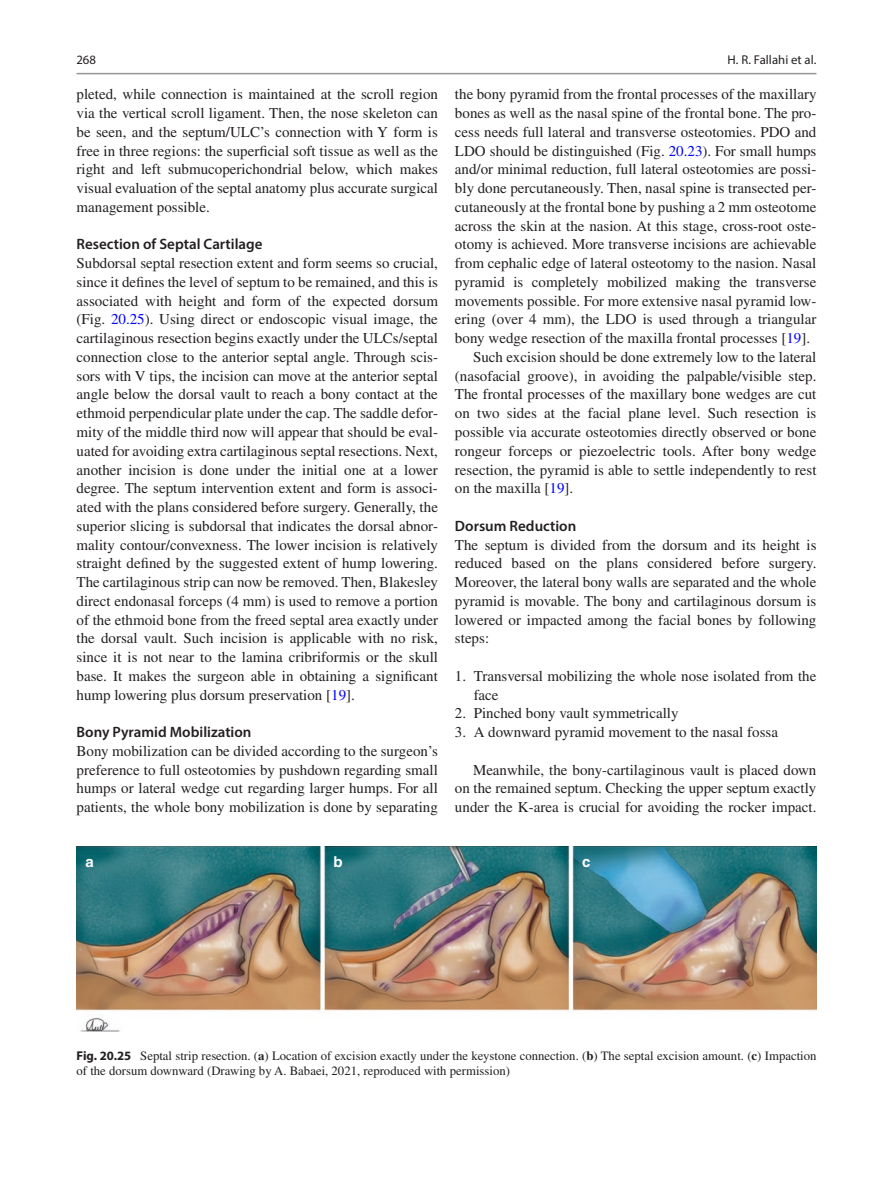
<style>
.page{position:relative;width:893px;height:1187px;background:#fff}
.page>*{position:absolute;margin:0;border:0;box-sizing:border-box;transform-origin:0 0}
.t1{font:15px/18.8px "Times LT Std";color:#231f20;text-align:justify}
.t2{font:600 15px "Myriad Pro";color:#231f20}
.t3{font:15px "Helvetica Bold 3";color:#fff}
.t4{font:12.75px/15px "Times LT Std";color:#231f20}
.t5{font:12.75px "Myriad Pro Regular 2";letter-spacing:.005em;color:#231f20}
.t6{font:12.75px "Myriad Pro";color:#231f20}
.s1{color:#00f}
.s2{font-family:"Myriad Pro";font-weight:700}
.s3{font-weight:700}
</style>
<div class="page">
<img style="left:77px;top:846px;width:739px;height:185px">
<hr style="left:77px;top:73px;width:739px;height:1px;background:#939598">
<p class="t6" style="left:77px;top:52px;width:21px">268</p>
<p class="t1" style="left:77px;top:85px;width:363px">pleted, while connection is maintained at the scroll region via the vertical scroll ligament. Then, the nose skeleton can be seen, and the septum/ULC’s connection with Y form is free in three regions: the superficial soft tissue as well as the right and left submucoperichondrial below, which makes visual evaluation of the septal anatomy plus accurate surgical management possible.</p>
<p class="t2" style="left:77px;top:235px;width:188px">Resection of Septal Cartilage</p>
<p class="t1" style="left:77px;top:254px;width:363px">Subdorsal septal resection extent and form seems so crucial, since it defines the level of septum to be remained, and this is associated with height and form of the expected dorsum (Fig. <span class="s1">20.25</span>). Using direct or endoscopic visual image, the cartilaginous resection begins exactly under the ULCs/septal connection close to the anterior septal angle. Through scis&shy;sors with V tips, the incision can move at the anterior septal angle below the dorsal vault to reach a bony contact at the ethmoid perpendicular plate under the cap. The saddle defor&shy;mity of the middle third now will appear that should be eval&shy;uated for avoiding extra cartilaginous septal resections. Next, another incision is done under the initial one at a lower degree. The septum intervention extent and form is associ&shy;ated with the plans considered before surgery. Generally, the superior slicing is subdorsal that indicates the dorsal abnor&shy;mality contour/convexness. The lower incision is relatively straight defined by the suggested extent of hump lowering.<br>The cartilaginous strip can now be removed. Then, Blakesley direct endonasal forceps (4 mm) is used to remove a portion of the ethmoid bone from the freed septal area exactly under the dorsal vault. Such incision is applicable with no risk, since it is not near to the lamina cribriformis or the skull base. It makes the surgeon able in obtaining a significant hump lowering plus dorsum preservation [<span class="s1">19</span>].</p>
<p class="t2" style="left:77px;top:722px;width:176px">Bony Pyramid Mobilization</p>
<p class="t1" style="left:77px;top:741px;width:363px">Bony mobilization can be divided according to the surgeon’s preference to full osteotomies by pushdown regarding small humps or lateral wedge cut regarding larger humps. For all patients, the whole bony mobilization is done by separating</p>
<p class="t5" style="left:727px;top:52px;width:90px">H. R. Fallahi et al.</p>
<p class="t1" style="left:455px;top:85px;width:363px">the bony pyramid from the frontal processes of the maxillary</p>
<p class="t1" style="left:455px;top:104px;width:363px">bones as well as the nasal spine of the frontal bone. The pro-</p>
<p class="t1" style="left:455px;top:122px;width:363px">cess needs full lateral and transverse osteotomies. PDO and</p>
<p class="t1" style="left:455px;top:141px;width:363px">LDO should be distinguished (Fig. <span class="s1">20.23</span>). For small humps</p>
<p class="t1" style="left:455px;top:160px;width:363px">and/or minimal reduction, full lateral osteotomies are possi-</p>
<p class="t1" style="left:455px;top:179px;width:363px">bly done percutaneously. Then, nasal spine is transected per-</p>
<p class="t1" style="left:455px;top:197px;width:363px">cutaneously at the frontal bone by pushing a 2 mm osteotome</p>
<p class="t1" style="left:455px;top:216px;width:363px">across the skin at the nasion. At this stage, cross-root oste-</p>
<p class="t1" style="left:455px;top:235px;width:363px">otomy is achieved. More transverse incisions are achievable</p>
<p class="t1" style="left:455px;top:254px;width:363px">from cephalic edge of lateral osteotomy to the nasion. Nasal</p>
<p class="t1" style="left:455px;top:272px;width:363px">pyramid is completely mobilized making the transverse</p>
<p class="t1" style="left:455px;top:291px;width:363px">movements possible. For more extensive nasal pyramid low-</p>
<p class="t1" style="left:455px;top:310px;width:363px">ering (over 4 mm), the LDO is used through a triangular</p>
<p class="t1" style="left:455px;top:329px;width:357px">bony wedge resection of the maxilla frontal processes [<span class="s1">19</span>].</p>
<p class="t1" style="left:473px;top:347px;width:345px">Such excision should be done extremely low to the lateral</p>
<p class="t1" style="left:455px;top:366px;width:363px">(nasofacial groove), in avoiding the palpable/visible step.</p>
<p class="t1" style="left:455px;top:385px;width:363px">The frontal processes of the maxillary bone wedges are cut</p>
<p class="t1" style="left:455px;top:404px;width:363px">on two sides at the facial plane level. Such resection is</p>
<p class="t1" style="left:455px;top:422px;width:363px">possible via accurate osteotomies directly observed or bone</p>
<p class="t1" style="left:455px;top:441px;width:363px">rongeur forceps or piezoelectric tools. After bony wedge</p>
<p class="t1" style="left:455px;top:460px;width:363px">resection, the pyramid is able to settle independently to rest</p>
<p class="t1" style="left:455px;top:479px;width:120px">on the maxilla [<span class="s1">19</span>].</p>
<p class="t2" style="left:455px;top:516px;width:123px">Dorsum Reduction</p>
<p class="t1" style="left:455px;top:535px;width:363px">The septum is divided from the dorsum and its height is reduced based on the plans considered before surgery.<br>Moreover, the lateral bony walls are separated and the whole pyramid is movable. The bony and cartilaginous dorsum is lowered or impacted among the facial bones by following steps:</p>
<p class="t1" style="left:474px;top:666px;width:344px;text-indent:-19px">1. Transversal mobilizing the whole nose isolated from the face</p>
<p class="t1" style="left:455px;top:704px;width:225px">2. Pinched bony vault symmetrically</p>
<p class="t1" style="left:455px;top:722px;width:324px">3. A downward pyramid movement to the nasal fossa</p>
<p class="t1" style="left:455px;top:760px;width:363px;text-indent:18px">Meanwhile, the bony-cartilaginous vault is placed down on the remained septum. Checking the upper septum exactly under the K-area is crucial for avoiding the rocker impact.</p>
<p class="t3" style="left:85px;top:852px;width:10px">a</p>
<p class="t3" style="left:333px;top:852px;width:11px">b</p>
<p class="t3" style="left:582px;top:852px;width:10px">c</p>
<p class="t4" style="left:77px;top:1047px;width:741px"><span class="s2">Fig. 20.25</span> Septal strip resection. (<span class="s3">a</span>) Location of excision exactly under the keystone connection. (<span class="s3">b</span>) The septal excision amount. (<span class="s3">c</span>) Impaction of the dorsum downward (Drawing by A. Babaei, 2021, reproduced with permission)</p>
</div>
